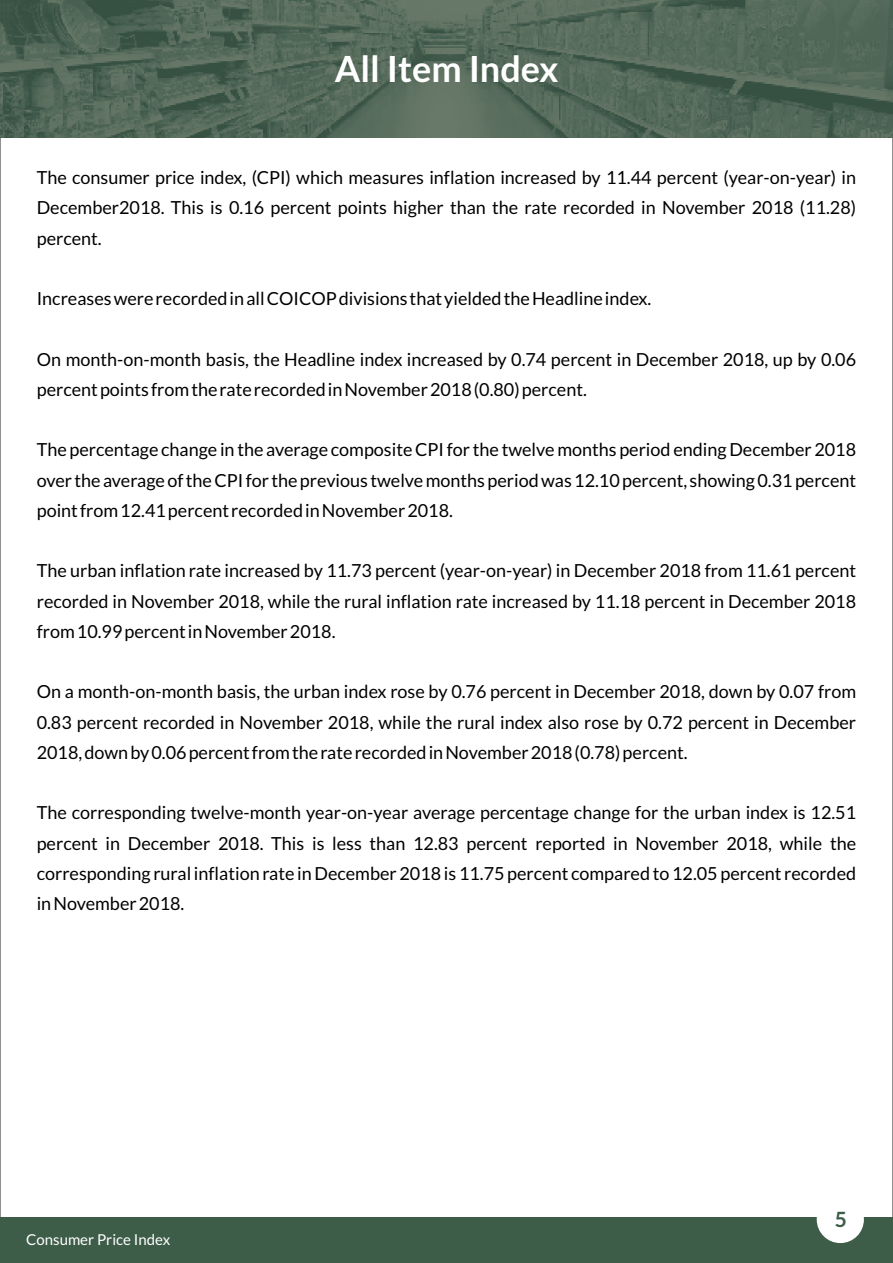
<style>
.page{position:relative;width:893px;height:1263px;background:#fff}
.page>*{position:absolute;margin:0;border:0;box-sizing:border-box;transform-origin:0 0}
.t1{font:700 36px "Lato";color:#fff}
.t2{font:700 21px "Lato";color:#3d5d48}
.t3{font:18px/30.3px "Lato";color:#000;text-align:justify}
.t4{font:15px "Lato";color:#fff}
</style>
<div class="page">
<img style="left:0;top:0;width:893px;height:138px">
<div style="left:0;top:1218px;width:893px;height:45px;background:#3d5d48"></div>
<div style="left:817px;top:1196px;width:47px;height:47px;background:#fff;border-radius:50%"></div>
<h1 class="t1" style="left:335px;top:53px;width:225px">All Item Index</h1>
<p class="t3" style="left:37px;top:163px;width:821px">The consumer price index, (CPI) which measures inflation increased by 11.44 percent (year-on-year) in December2018. This is 0.16 percent points higher than the rate recorded in November 2018 (11.28) percent.</p>
<p class="t3" style="left:37px;top:284px;width:616px">Increases were recorded in all COICOP divisions that yielded the Headline index.</p>
<p class="t3" style="left:37px;top:345px;width:821px">On month-on-month basis, the Headline index increased by 0.74 percent in December 2018, up by 0.06 percent points from the rate recorded in November 2018 (0.80) percent.</p>
<p class="t3" style="left:37px;top:436px;width:821px">The percentage change in the average composite CPI for the twelve months period ending December 2018 over the average of the CPI for the previous twelve months period was 12.10 percent, showing 0.31 percent point from 12.41 percent recorded in November 2018.</p>
<p class="t3" style="left:37px;top:557px;width:821px">The urban inflation rate increased by 11.73 percent (year-on-year) in December 2018 from 11.61 percent recorded in November 2018, while the rural inflation rate increased by 11.18 percent in December 2018 from 10.99 percent in November 2018.</p>
<p class="t3" style="left:37px;top:678px;width:821px">On a month-on-month basis, the urban index rose by 0.76 percent in December 2018, down by 0.07 from 0.83 percent recorded in November 2018, while the rural index also rose by 0.72 percent in December 2018, down by 0.06 percent from the rate recorded in November 2018 (0.78) percent.</p>
<p class="t3" style="left:37px;top:799px;width:821px">The corresponding twelve-month year-on-year average percentage change for the urban index is 12.51 percent in December 2018. This is less than 12.83 percent reported in November 2018, while the corresponding rural inflation rate in December 2018 is 11.75 percent compared to 12.05 percent recorded in November 2018.</p>
<p class="t4" style="left:26px;top:1233px;width:146px">Consumer Price Index</p>
<p class="t2" style="left:835px;top:1210px;width:14px">5</p>
</div>
